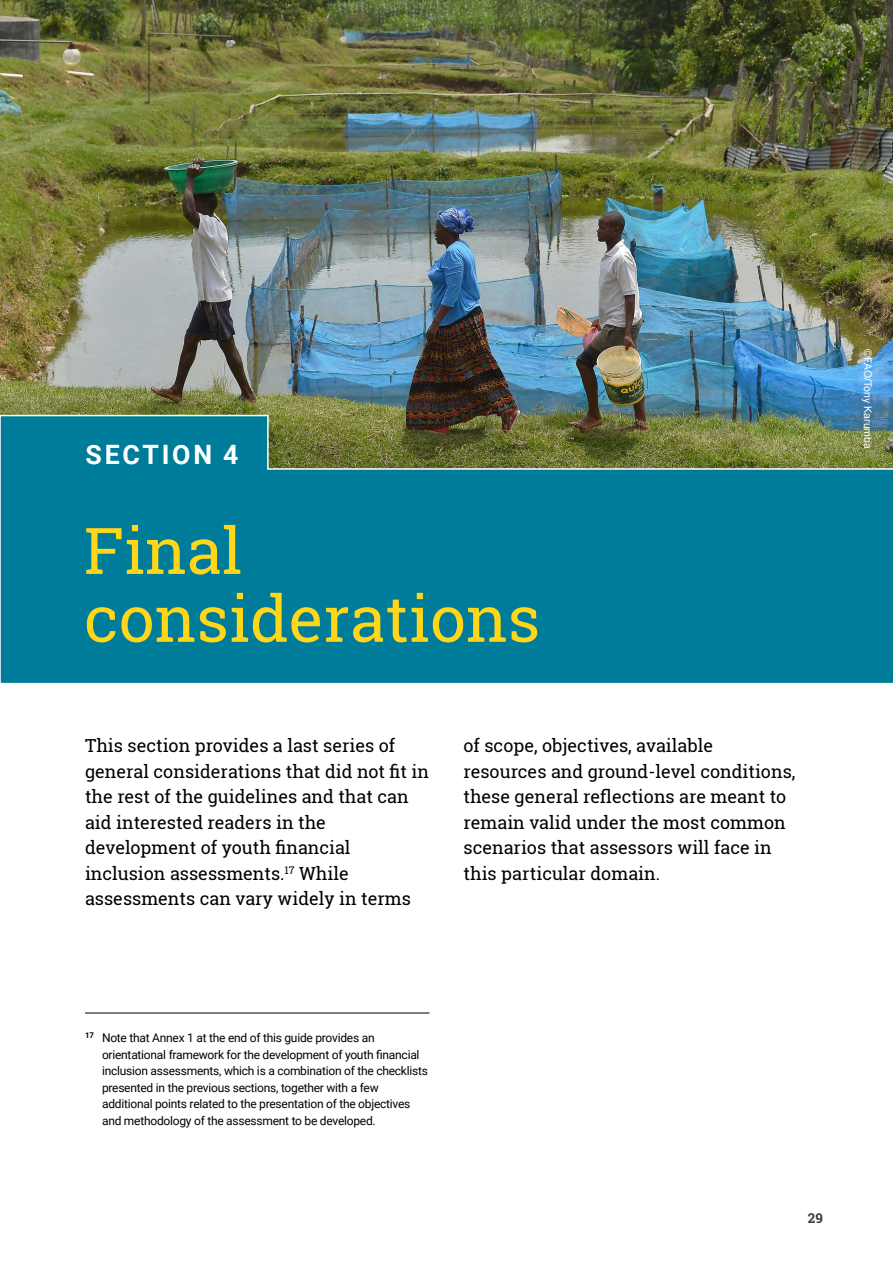
<style>
.page{position:relative;width:893px;height:1263px;background:#fff}
.page>*{position:absolute;margin:0;border:0;box-sizing:border-box;transform-origin:0 0}
.t1{font:64.35px/67.9px "Roboto Slab";color:#ffd618}
.t2{font:700 26.7px "Roboto";letter-spacing:.105em;color:#fff}
.t3{font:18px/25.5px "Roboto Slab";color:#000}
.t4{font:700 13.5px "Roboto Slab";color:#3c3c3b}
.t5{font:12px/16.5px "Roboto";letter-spacing:-.02em;color:#000}
.t6{font:10.5px "Arial";color:#fff}
</style>
<div class="page">
<hr style="left:85px;top:1013px;width:344px;height:1px;background:#000">
<img style="left:0;top:0;width:893px;height:414px">
<svg style="left:0;top:414px;width:893px;height:269px;background:#107b8e"></svg>
<h2 class="t2" style="left:86px;top:436px;width:154px">SECTION 4</h2>
<h1 class="t1" style="left:84px;top:516px;width:458px">Final considerations</h1>
<p class="t3" style="left:85px;top:733px;width:346px">This section provides a last series of general considerations that did not fit in the rest of the guidelines and that can aid interested readers in the development of youth financial inclusion assessments.<sup>17</sup> While assessments can vary widely in terms</p>
<p class="t3" style="left:463px;top:733px;width:333px">of scope, objectives, available resources and ground-level conditions, these general reflections are meant to remain valid under the most common scenarios that assessors will face in this particular domain.</p>
<p class="t6" style="left:875px;top:349px;width:101px;rotate:90deg">©FAO/Tony Karumba</p>
<p class="t5" style="left:102px;top:1029px;width:327px;text-indent:-17px"><sup>17</sup> Note that Annex 1 at the end of this guide provides an orientational framework for the development of youth financial inclusion assessments, which is a combination of the checklists presented in the previous sections, together with a few additional points related to the presentation of the objectives and methodology of the assessment to be developed.</p>
<p class="t4" style="left:808px;top:1209px;width:16px">29</p>
</div>
